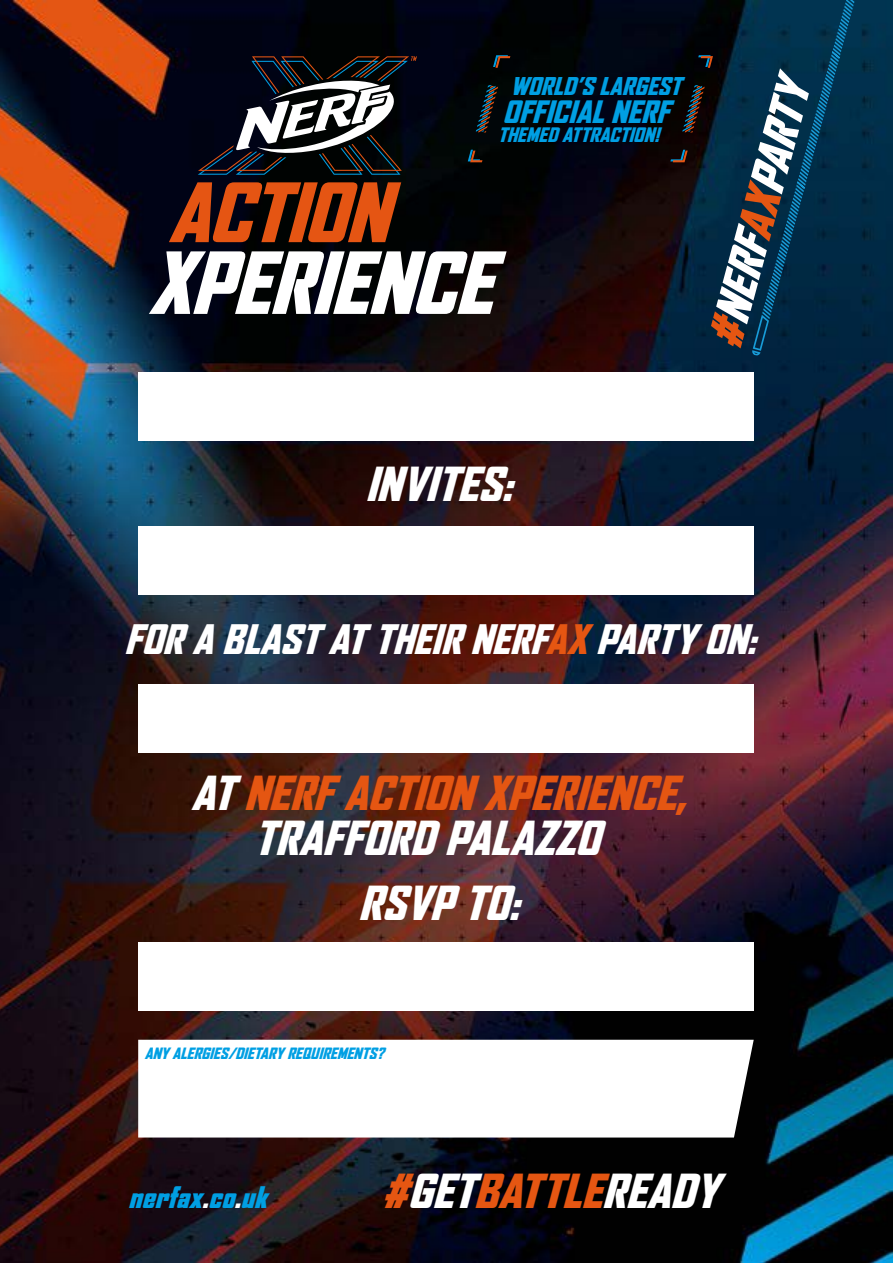
<style>
.page{position:relative;width:893px;height:1263px;background:#fff}
.page>*{position:absolute;margin:0;border:0;box-sizing:border-box;transform-origin:0 0}
.t1{font:italic 900 45px "Agency FB";color:#fff}
.t2{font:italic 900 45px/45px "Agency FB";color:#e55612;text-align:center}
.t3{font:italic 900 39px "Agency FB";color:#fff}
.t4{font:italic 900 29.7px "Agency FB";color:#009fe3}
.t5{font:italic 900 28.5px "Agency FB";color:#009fe3}
.t6{font:italic 900 23.55px "Agency FB";color:#009fe3}
.t7{font:italic 900 19.2px "Agency FB";color:#009fe3}
.t8{font:italic 900 15px "Agency FB";color:#009fe3}
.s1{color:#e55612}
.s2{color:#fff}
</style>
<div class="page">
<img style="left:0;top:0;width:893px;height:1263px">
<svg style="left:169px;top:182px;width:232px;height:60px;background:#8b350f"></svg>
<svg style="left:149px;top:251px;width:358px;height:63px"></svg>
<svg style="left:198px;top:56px;width:219px;height:119px"></svg>
<div style="left:138px;top:372px;width:616px;height:68px;background:#fff"></div>
<div style="left:138px;top:526px;width:616px;height:68px;background:#fff"></div>
<div style="left:138px;top:685px;width:616px;height:68px;background:#fff"></div>
<div style="left:138px;top:942px;width:616px;height:68px;background:#fff"></div>
<svg style="left:138px;top:1040px;width:616px;height:97px"></svg>
<svg style="left:476px;top:85px;width:22px;height:47px"></svg>
<svg style="left:493px;top:55px;width:17px;height:13px"></svg>
<svg style="left:468px;top:150px;width:14px;height:12px"></svg>
<svg style="left:682px;top:85px;width:23px;height:47px"></svg>
<svg style="left:698px;top:55px;width:15px;height:13px"></svg>
<svg style="left:670px;top:150px;width:18px;height:12px"></svg>
<svg style="left:744px;top:0;width:118px;height:358px;background:#012f4c"></svg>
<p class="t6" style="left:511px;top:72px;width:179px">WORLD’SLARGEST</p>
<p class="t4" style="left:503px;top:95px;width:177px">OFFICIALNERF</p>
<p class="t7" style="left:498px;top:124px;width:168px">THEMEDATTRACTION!</p>
<p class="t1" style="left:699px;top:340px;width:276px;rotate:-75deg"><span class="s1">#</span>NERF<span class="s1">AX</span>PARTY</p>
<p class="t1" style="left:366px;top:458px;width:161px">INVITES:</p>
<p class="t3" style="left:125px;top:617px;width:644px">FORA BLASTATTHEIRNERF<span class="s1">AX</span>PARTYON:</p>
<p class="t2" style="left:192px;top:771px;width:510px"><span class="s2">AT</span>NERFACTION XPERIENCE,<br><span class="s2">TRAFFORDPALAZZO</span></p>
<p class="t1" style="left:359px;top:877px;width:175px">RSVPTO:</p>
<p class="t8" style="left:145px;top:1045px;width:245px">ANYALERGIES/DIETARYREQUIREMENTS?</p>
<p class="t5" style="left:129px;top:1181px;width:148px">nerfax<span class="s2">.</span>co<span class="s2">.</span>uk</p>
<p class="t1" style="left:382px;top:1165px;width:351px"><span class="s1">#</span>GET<span class="s1">BATTLE</span>READY</p>
</div>
